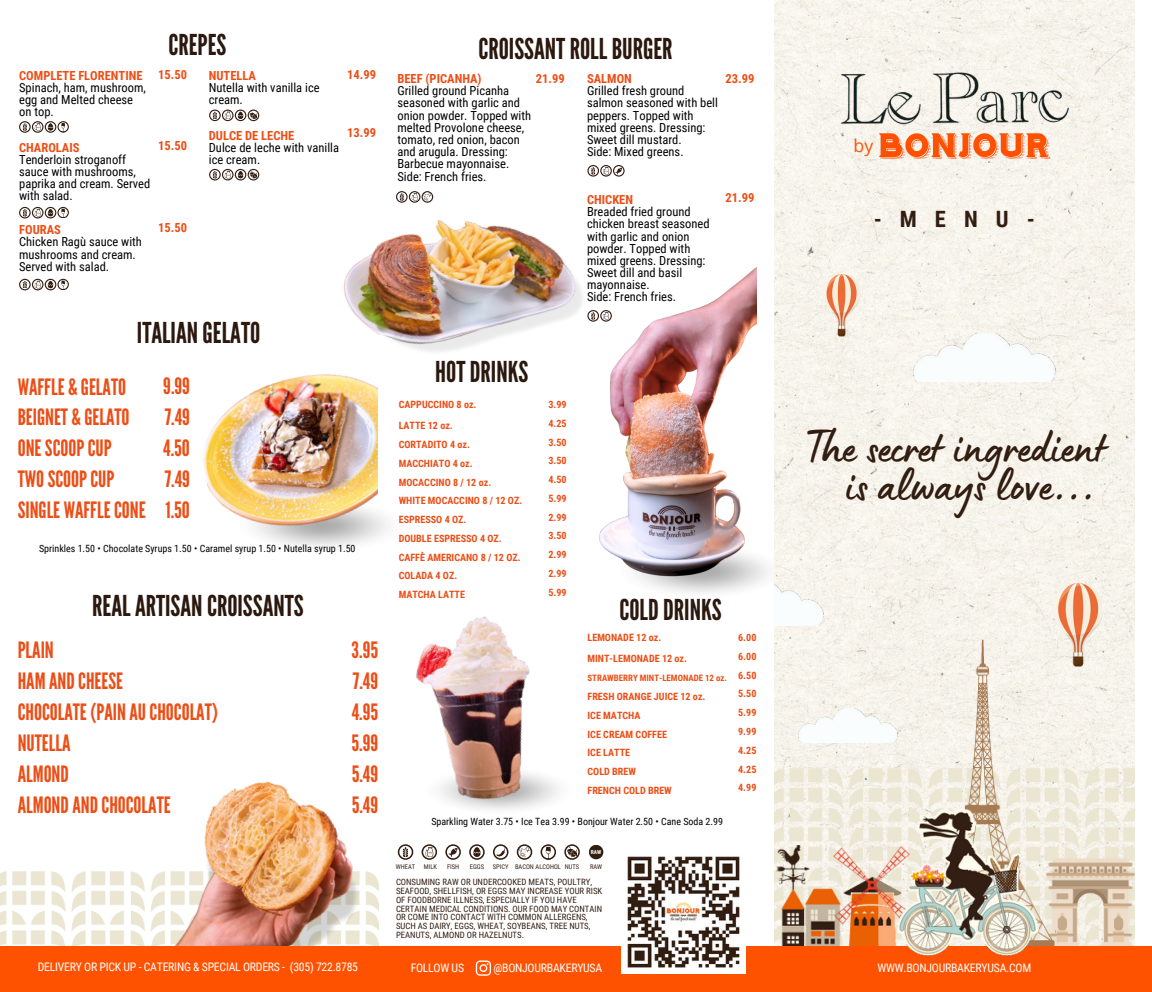
<style>
.page{position:relative;width:1152px;height:992px;background:#fff}
.page>*{position:absolute;margin:0;border:0;box-sizing:border-box;transform-origin:0 0}
.t1{font:48.75px/38.5px "Lumios Marker";color:#321d11;text-align:right}
.t2{font:28.75px "League Gothic";color:#2b180e}
.t3{font:22.5px/31px "League Gothic";color:#ec4e16}
.t4{font:700 22.5px "Roboto Condensed";color:#321d11}
.t5{font:17.62px "Open Sans";color:#ff5200}
.t6{font:12.5px/12.2px "Roboto Condensed";color:#000}
.t7{font:700 12.5px "Roboto Condensed";color:#ec4e16}
.t8{font:11.75px "Roboto Condensed";letter-spacing:-.02em;color:#fff}
.t9{font:700 10.12px "Roboto Condensed";color:#ec4e16}
.t10{font:10px "Roboto Condensed";color:#000}
.t11{font:700 8.88px "Roboto Condensed";color:#ec4e16}
.t12{font:8.75px/8.8px "Roboto Condensed";color:#321d11}
.t13{font:6.5px "Roboto Condensed";color:#321d11}
.t14{font:700 5.5px "Roboto Condensed";color:#fff}
</style>
<div class="page">
<img style="left:774px;top:0;width:360px;height:946px">
<img style="left:203px;top:374px;width:186px;height:173px">
<div style="left:378px;top:329px;width:51px;height:167px;background:#fff"></div>
<svg style="left:469px;top:844px;width:15px;height:16px"></svg>
<svg style="left:493px;top:844px;width:15px;height:16px"></svg>
<svg style="left:516px;top:844px;width:16px;height:16px"></svg>
<svg style="left:540px;top:844px;width:16px;height:16px"></svg>
<svg style="left:564px;top:844px;width:15px;height:16px"></svg>
<div style="left:588px;top:845px;width:15px;height:14px;background:#321d11;border-radius:50%"></div>
<img style="left:774px;top:737px;width:360px;height:208px">
<img style="left:776px;top:845px;width:121px;height:101px">
<img style="left:1055px;top:859px;width:79px;height:87px">
<img style="left:910px;top:639px;width:145px;height:307px">
<img style="left:913px;top:333px;width:142px;height:48px">
<img style="left:774px;top:580px;width:49px;height:46px">
<img style="left:1038px;top:584px;width:62px;height:93px">
<img style="left:810px;top:274px;width:49px;height:71px">
<img style="left:798px;top:708px;width:99px;height:35px">
<img style="left:0;top:871px;width:95px;height:75px">
<img style="left:95px;top:781px;width:363px;height:165px">
<div style="left:0;top:946px;width:1151px;height:46px;background:#ff5200"></div>
<img style="left:897px;top:809px;width:141px;height:146px">
<img style="left:621px;top:856px;width:124px;height:118px">
<img style="left:840px;top:71px;width:231px;height:58px">
<img style="left:875px;top:131px;width:178px;height:29px">
<svg style="left:19px;top:121px;width:49px;height:12px"></svg>
<svg style="left:19px;top:207px;width:49px;height:11px"></svg>
<svg style="left:19px;top:279px;width:49px;height:11px"></svg>
<svg style="left:209px;top:110px;width:50px;height:11px"></svg>
<svg style="left:209px;top:169px;width:50px;height:11px"></svg>
<svg style="left:587px;top:165px;width:37px;height:12px"></svg>
<img style="left:403px;top:616px;width:156px;height:196px">
<svg style="left:475px;top:960px;width:15px;height:15px"></svg>
<img style="left:599px;top:268px;width:157px;height:319px">
<img style="left:353px;top:310px;width:246px;height:96px">
<img style="left:344px;top:385px;width:239px;height:12px">
<img style="left:330px;top:191px;width:261px;height:194px">
<p class="t7" style="left:19px;top:68px;width:125px">COMPLETE FLORENTINE</p>
<h5 class="t6" style="left:19px;top:81px;width:128px">Spinach, ham, mushroom, egg and Melted cheese</h5>
<p class="t6" style="left:19px;top:106px;width:36px">on top.</p>
<p class="t7" style="left:19px;top:140px;width:62px">CHAROLAIS</p>
<p class="t6" style="left:19px;top:153px;width:133px">Tenderloin stroganoff sauce with mushrooms, paprika and cream. Served with salad.</p>
<p class="t7" style="left:19px;top:223px;width:43px">FOURAS</p>
<p class="t6" style="left:19px;top:236px;width:124px">Chicken Ragù sauce with mushrooms and cream.<br>Served with salad.</p>
<p class="t2" style="left:168px;top:29px;width:59px">CREPES</p>
<p class="t7" style="left:158px;top:68px;width:30px">15.50</p>
<p class="t7" style="left:158px;top:138px;width:30px">15.50</p>
<p class="t7" style="left:209px;top:68px;width:49px">NUTELLA</p>
<p class="t6" style="left:209px;top:81px;width:112px">Nutella with vanilla ice cream.</p>
<p class="t7" style="left:209px;top:128px;width:87px">DULCE DE LECHE</p>
<p class="t6" style="left:209px;top:141px;width:132px">Dulce de leche with vanilla ice cream.</p>
<p class="t7" style="left:158px;top:220px;width:30px">15.50</p>
<p class="t7" style="left:347px;top:68px;width:30px">14.99</p>
<p class="t7" style="left:347px;top:126px;width:30px">13.99</p>
<p class="t2" style="left:137px;top:316px;width:125px">ITALIANGELATO</p>
<h3 class="t3" style="left:18px;top:371px;width:129px">WAFFLE &amp; GELATO<br>BEIGNET &amp; GELATO<br>ONESCOOPCUP<br>TWOSCOOPCUP<br>SINGLE WAFFLECONE</h3>
<p class="t3" style="left:163px;top:371px;width:28px;text-align:justify">9.99<br>7.49<br>4.50<br>7.49<br>1.50</p>
<p class="t10" style="left:39px;top:543px;width:318px">Sprinkles 1.50 • Chocolate Syrups 1.50 • Caramel syrup 1.50 • Nutella syrup 1.50</p>
<p class="t2" style="left:92px;top:589px;width:213px">REALARTISANCROISSANTS</p>
<p class="t3" style="left:18px;top:635px;width:202px">PLAIN<br>HAM ANDCHEESE<br>CHOCOLATE (PAINAUCHOCOLAT)<br>NUTELLA<br>ALMOND<br>ALMONDANDCHOCOLATE</p>
<p class="t3" style="left:351px;top:635px;width:28px;text-align:justify">3.95<br>7.49<br>4.95<br>5.99<br>5.49<br>5.49</p>
<p class="t2" style="left:478px;top:32px;width:196px">CROISSANTROLLBURGER</p>
<p class="t7" style="left:397px;top:71px;width:86px">BEEF (PICANHA)</p>
<p class="t6" style="left:397px;top:85px;width:135px">Grilled ground Picanha seasoned with garlic and onion powder. Topped with melted Provolone cheese, tomato, red onion, bacon and arugula. Dressing:<br>Barbecue mayonnaise.</p>
<p class="t6" style="left:397px;top:170px;width:90px">Side: French fries.</p>
<p class="t7" style="left:536px;top:71px;width:30px">21.99</p>
<p class="t7" style="left:587px;top:71px;width:46px">SALMON</p>
<p class="t6" style="left:587px;top:85px;width:132px">Grilled fresh ground salmon seasoned with bell peppers. Topped with mixed greens. Dressing:<br>Sweet dill mustard.</p>
<p class="t6" style="left:587px;top:146px;width:98px">Side: Mixed greens.</p>
<p class="t7" style="left:587px;top:192px;width:47px">CHICKEN</p>
<p class="t6" style="left:587px;top:206px;width:124px">Breaded fried ground chicken breast seasoned with garlic and onion powder. Topped with mixed greens. Dressing:<br>Sweet dill and basil mayonnaise.</p>
<p class="t6" style="left:587px;top:291px;width:90px">Side: French fries.</p>
<p class="t7" style="left:725px;top:71px;width:30px">23.99</p>
<p class="t7" style="left:725px;top:190px;width:30px">21.99</p>
<p class="t2" style="left:435px;top:355px;width:95px">HOTDRINKS</p>
<p class="t9" style="left:398px;top:399px;width:79px">CAPPUCCINO 8 oz.</p>
<p class="t9" style="left:548px;top:399px;width:20px">3.99</p>
<p class="t9" style="left:398px;top:420px;width:56px">LATTE 12 oz.</p>
<p class="t9" style="left:548px;top:417px;width:20px">4.25</p>
<p class="t9" style="left:398px;top:439px;width:73px">CORTADITO 4 oz.</p>
<h2 class="t9" style="left:548px;top:436px;width:20px">3.50</h2>
<p class="t9" style="left:398px;top:457px;width:75px">MACCHIATO 4 oz.</p>
<h2 class="t9" style="left:548px;top:455px;width:20px">3.50</h2>
<p class="t9" style="left:398px;top:476px;width:94px">MOCACCINO 8 / 12 oz.</p>
<p class="t9" style="left:548px;top:474px;width:20px">4.50</p>
<p class="t9" style="left:398px;top:495px;width:125px">WHITE MOCACCINO 8 / 12 OZ.</p>
<p class="t9" style="left:548px;top:492px;width:20px">5.99</p>
<p class="t9" style="left:398px;top:514px;width:69px">ESPRESSO 4 OZ.</p>
<p class="t9" style="left:548px;top:511px;width:20px">2.99</p>
<p class="t9" style="left:398px;top:532px;width:105px">DOUBLE ESPRESSO 4 OZ.</p>
<p class="t9" style="left:548px;top:530px;width:20px">3.50</p>
<p class="t9" style="left:398px;top:551px;width:123px">CAFFÈ AMERICANO 8 / 12 OZ.</p>
<p class="t9" style="left:548px;top:549px;width:20px">2.99</p>
<p class="t9" style="left:398px;top:570px;width:60px">COLADA 4 OZ.</p>
<p class="t9" style="left:548px;top:567px;width:20px">2.99</p>
<p class="t9" style="left:398px;top:589px;width:68px">MATCHA LATTE</p>
<p class="t9" style="left:548px;top:586px;width:20px">5.99</p>
<p class="t2" style="left:619px;top:593px;width:104px">COLDDRINKS</p>
<p class="t9" style="left:587px;top:632px;width:75px">LEMONADE 12 oz.</p>
<p class="t9" style="left:738px;top:632px;width:20px">6.00</p>
<p class="t9" style="left:587px;top:653px;width:101px">MINT-LEMONADE 12 oz.</p>
<p class="t9" style="left:738px;top:650px;width:20px">6.00</p>
<p class="t11" style="left:587px;top:673px;width:170px">STRAWBERRY MINT-LEMONADE 12 oz. <sup>6.50</sup></p>
<p class="t9" style="left:587px;top:690px;width:119px">FRESH ORANGE JUICE 12 oz.</p>
<p class="t9" style="left:738px;top:688px;width:20px">5.50</p>
<p class="t9" style="left:587px;top:709px;width:54px">ICE MATCHA</p>
<p class="t9" style="left:738px;top:707px;width:20px">5.99</p>
<p class="t9" style="left:587px;top:728px;width:81px">ICE CREAM COFFEE</p>
<p class="t9" style="left:738px;top:726px;width:20px">9.99</p>
<p class="t9" style="left:587px;top:747px;width:44px">ICE LATTE</p>
<p class="t9" style="left:738px;top:744px;width:20px">4.25</p>
<p class="t9" style="left:587px;top:766px;width:50px">COLD BREW</p>
<p class="t9" style="left:738px;top:763px;width:20px">4.25</p>
<p class="t9" style="left:587px;top:784px;width:86px">FRENCH COLD BREW</p>
<p class="t9" style="left:738px;top:782px;width:20px">4.99</p>
<h2 class="t10" style="left:431px;top:816px;width:293px">Sparkling Water 3.75 • Ice Tea 3.99 • Bonjour Water 2.50 • Cane Soda 2.99</h2>
<p class="t14" style="left:590px;top:849px;width:12px">RAW</p>
<p class="t13" style="left:396px;top:863px;width:21px">WHEAT</p>
<p class="t13" style="left:424px;top:863px;width:15px">MILK</p>
<p class="t13" style="left:447px;top:863px;width:14px">FISH</p>
<p class="t13" style="left:470px;top:863px;width:16px">EGGS</p>
<p class="t13" style="left:493px;top:863px;width:17px">SPICY</p>
<p class="t13" style="left:515px;top:863px;width:47px">BACON ALCOHOL</p>
<p class="t13" style="left:565px;top:863px;width:16px">NUTS</p>
<p class="t13" style="left:590px;top:863px;width:14px">RAW</p>
<p class="t12" style="left:396px;top:878px;width:208px">CONSUMING RAW OR UNDERCOOKED MEATS, POULTRY, SEAFOOD, SHELLFISH, OR EGGS MAY INCREASE YOUR RISK OF FOODBORNE ILLNESS, ESPECIALLY IF YOU HAVE CERTAIN MEDICAL CONDITIONS. OUR FOOD MAY CONTAIN OR COME INTO CONTACT WITH COMMON ALLERGENS, SUCH AS DAIRY, EGGS, WHEAT, SOYBEANS, TREE NUTS, PEANUTS, ALMOND OR HAZELNUTS.</p>
<p class="t5" style="left:853px;top:133px;width:21px">by</p>
<p class="t4" style="left:873px;top:206px;width:163px">-MENU-</p>
<p class="t1" style="left:802px;top:436px;width:305px">The secret ingredient is always love...</p>
<p class="t8" style="left:38px;top:960px;width:322px">DELIVERY OR PICK UP - CATERING &amp; SPECIAL ORDERS - (305) 722.8785</p>
<p class="t8" style="left:877px;top:961px;width:155px">WWW.BONJOURBAKERYUSA.COM</p>
<p class="t8" style="left:410px;top:961px;width:55px">FOLLOW US</p>
<p class="t8" style="left:493px;top:961px;width:110px">@BONJOURBAKERYUSA</p>
</div>
